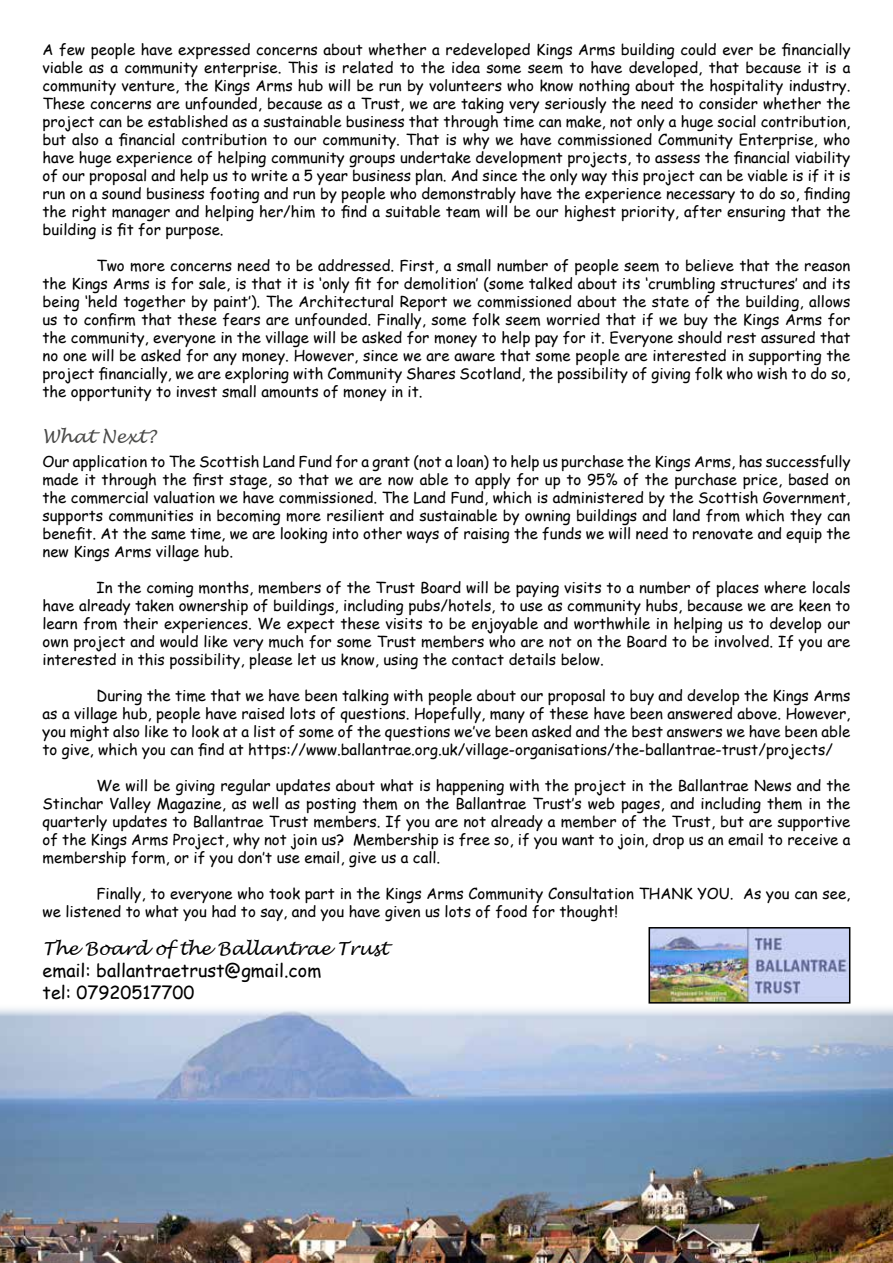
<style>
.page{position:relative;width:893px;height:1263px;background:#fff}
.page>*{position:absolute;margin:0;border:0;box-sizing:border-box;transform-origin:0 0}
.t1{font:18px/21.6px "Comic Sans MS";color:#000}
.t2{font:italic 18px "Lucida Handwriting";color:#000}
.t3{font:italic 18px "Lucida Handwriting";color:#4a4a49}
.t4{font:15px/18px "Comic Sans MS";color:#000;text-align:justify}
</style>
<div class="page">
<img style="left:651px;top:930px;width:196px;height:70px">
<div style="left:648px;top:927px;width:202px;height:76px;border:2px solid #000"></div>
<img style="left:0;top:1003px;width:893px;height:260px">
<p class="t4" style="left:43px;top:40px;width:809px">A few people have expressed concerns about whether a redeveloped Kings Arms building could ever be financially viable as a community enterprise. This is related to the idea some seem to have developed, that because it is a community venture, the Kings Arms hub will be run by volunteers who know nothing about the hospitality industry.<br>These concerns are unfounded, because as a Trust, we are taking very seriously the need to consider whether the project can be established as a sustainable business that through time can make, not only a huge social contribution, but also a financial contribution to our community. That is why we have commissioned Community Enterprise, who have huge experience of helping community groups undertake development projects, to assess the financial viability of our proposal and help us to write a 5 year business plan. And since the only way this project can be viable is if it is run on a sound business footing and run by people who demonstrably have the experience necessary to do so, finding the right manager and helping her/him to find a suitable team will be our highest priority, after ensuring that the building is fit for purpose.</p>
<p class="t4" style="left:43px;top:256px;width:809px;text-indent:54px">Two more concerns need to be addressed. First, a small number of people seem to believe that the reason the Kings Arms is for sale, is that it is ‘only fit for demolition’ (some talked about its ‘crumbling structures’ and its being ‘held together by paint’). The Architectural Report we commissioned about the state of the building, allows us to confirm that these fears are unfounded. Finally, some folk seem worried that if we buy the Kings Arms for the community, everyone in the village will be asked for money to help pay for it. Everyone should rest assured that no one will be asked for any money. However, since we are aware that some people are interested in supporting the project financially, we are exploring with Community Shares Scotland, the possibility of giving folk who wish to do so, the opportunity to invest small amounts of money in it.</p>
<p class="t3" style="left:43px;top:425px;width:115px">What Next?</p>
<p class="t4" style="left:43px;top:452px;width:809px">Our application to The Scottish Land Fund for a grant (not a loan) to help us purchase the Kings Arms, has successfully made it through the first stage, so that we are now able to apply for up to 95% of the purchase price, based on the commercial valuation we have commissioned. The Land Fund, which is administered by the Scottish Government, supports communities in becoming more resilient and sustainable by owning buildings and land from which they can benefit. At the same time, we are looking into other ways of raising the funds we will need to renovate and equip the new Kings Arms village hub.</p>
<p class="t4" style="left:43px;top:578px;width:809px;text-indent:54px">In the coming months, members of the Trust Board will be paying visits to a number of places where locals have already taken ownership of buildings, including pubs/hotels, to use as community hubs, because we are keen to learn from their experiences. We expect these visits to be enjoyable and worthwhile in helping us to develop our own project and would like very much for some Trust members who are not on the Board to be involved. If you are interested in this possibility, please let us know, using the contact details below.</p>
<p class="t4" style="left:43px;top:686px;width:809px;text-indent:54px">During the time that we have been talking with people about our proposal to buy and develop the Kings Arms as a village hub, people have raised lots of questions. Hopefully, many of these have been answered above. However, you might also like to look at a list of some of the questions we’ve been asked and the best answers we have been able to give, which you can find at https://www.ballantrae.org.uk/village-organisations/the-ballantrae-trust/projects/</p>
<p class="t4" style="left:43px;top:776px;width:809px;text-indent:54px">We will be giving regular updates about what is happening with the project in the Ballantrae News and the Stinchar Valley Magazine, as well as posting them on the Ballantrae Trust’s web pages, and including them in the quarterly updates to Ballantrae Trust members. If you are not already a member of the Trust, but are supportive of the Kings Arms Project, why not join us? Membership is free so, if you want to join, drop us an email to receive a membership form, or if you don’t use email, give us a call.</p>
<p class="t4" style="left:43px;top:884px;width:809px;text-indent:54px">Finally, to everyone who took part in the Kings Arms Community Consultation THANK YOU. As you can see, we listened to what you had to say, and you have given us lots of food for thought!</p>
<p class="t2" style="left:43px;top:938px;width:347px">The Board of the Ballantrae Trust</p>
<p class="t1" style="left:43px;top:959px;width:280px">email: ballantraetrust@gmail.com tel: 07920517700</p>
</div>
